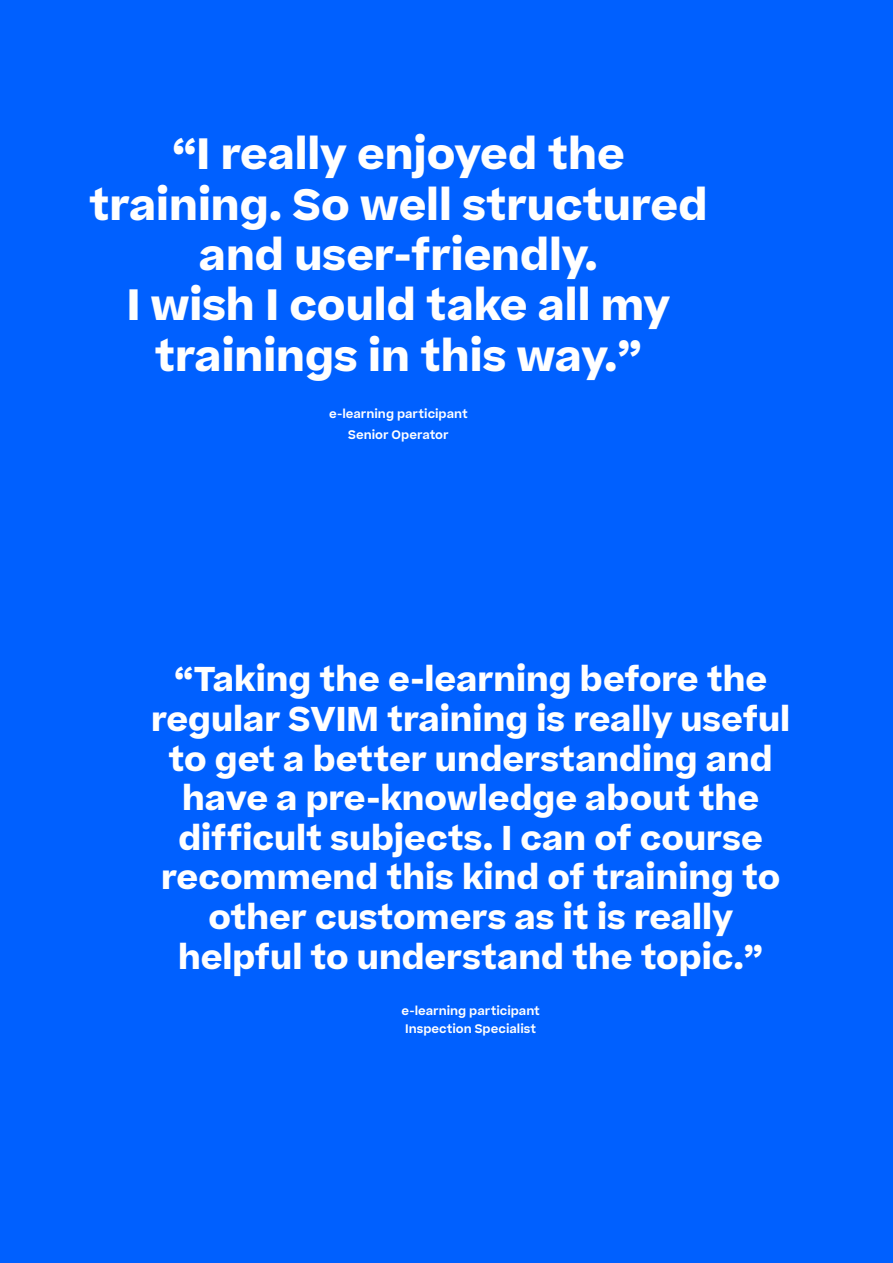
<style>
.page{position:relative;width:893px;height:1263px;background:#0060ff}
.page>*{position:absolute;margin:0;border:0;box-sizing:border-box;transform-origin:0 0}
.KOE_Quote_33_6pt{font:700 42px/50.4px "Koerber";color:#fff;text-align:center}
.KOE_Quote_33_6pt-2{font:700 33px/39.6px "Koerber";color:#fff;text-align:center}
.KOE_Quote_33_6pt-3{font:600 11.85px "Koerber";color:#fff}
</style>
<div class="page">
<p class="KOE_Quote_33_6pt" style="left:89px;top:129px;width:620px">“I really enjoyed the training. So well structured and user-friendly.<br>I wish I could take all my trainings in this way.”</p>
<p class="KOE_Quote_33_6pt-3" style="left:329px;top:405px;width:140px">e-learning participant</p>
<p class="KOE_Quote_33_6pt-3" style="left:348px;top:427px;width:102px">Senior Operator</p>
<p class="KOE_Quote_33_6pt-2" style="left:151px;top:660px;width:641px">“Taking the e-learning before the regular SVIM training is really useful to get a better understanding and have a pre-knowledge about the difficult subjects. I can of course recommend this kind of training to other customers as it is really helpful to understand the topic.”</p>
<p class="KOE_Quote_33_6pt-3" style="left:401px;top:1003px;width:140px">e-learning participant</p>
<p class="KOE_Quote_33_6pt-3" style="left:405px;top:1021px;width:133px">Inspection Specialist</p>
</div>
